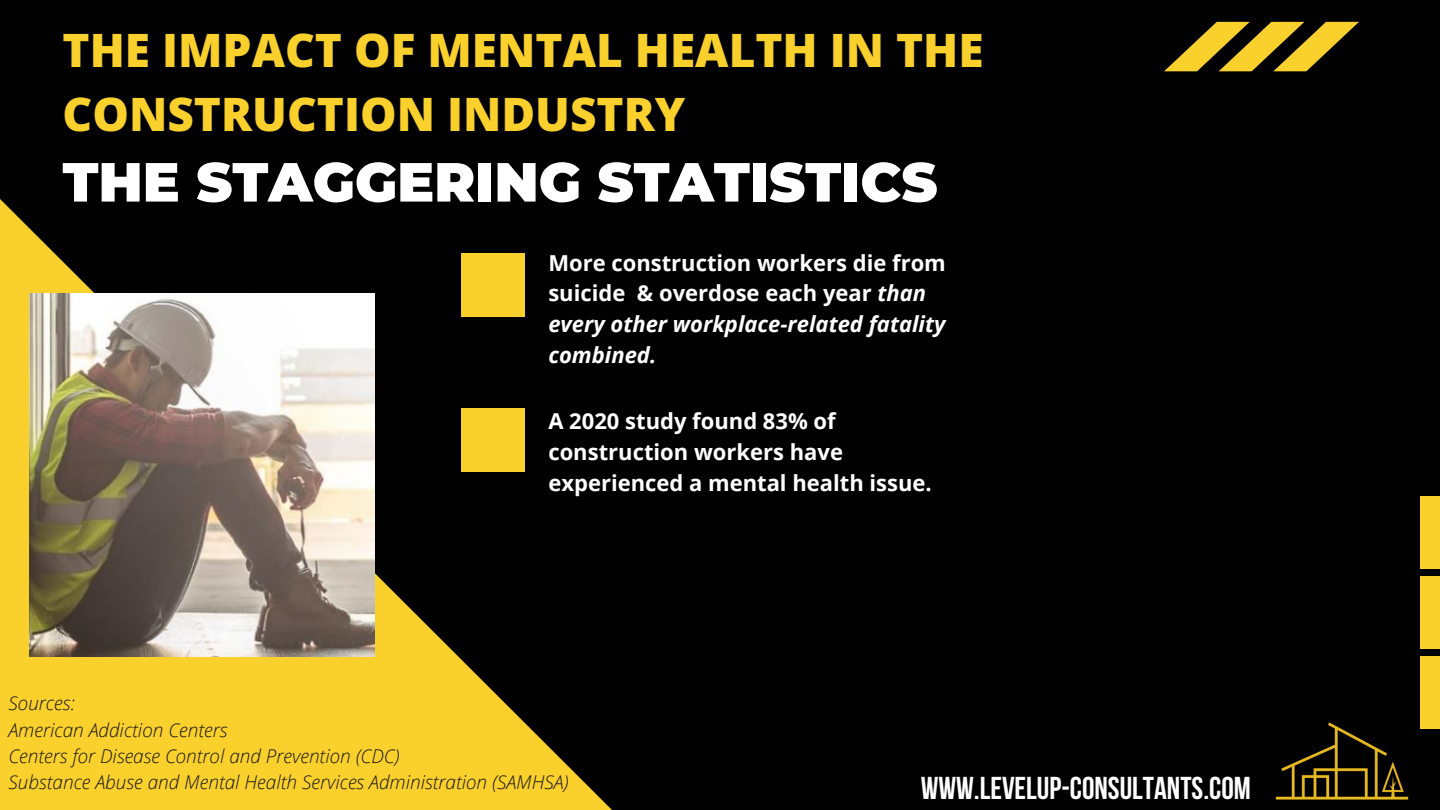
<style>
.page{position:relative;width:1440px;height:810px;background:#010101}
.page>*{position:absolute;margin:0;border:0;box-sizing:border-box;transform-origin:0 0}
.t1{font:900 55px "Montserrat";color:#fff}
.t2{font:800 46px/63.8px "Open Sans";color:#fad02c}
.t3{font:700 31.5px "Bebas Neue";color:#fff}
.t4{font:700 22px/30.8px "Open Sans";color:#fff}
.t5{font:italic 300 19px "Open Sans";color:#191819}
.s1{font-style:italic}
</style>
<div class="page">
<div style="left:1420px;top:657px;width:20px;height:72px;background:#fad02c"></div>
<div style="left:1420px;top:576px;width:20px;height:73px;background:#fad02c"></div>
<div style="left:1420px;top:496px;width:20px;height:72px;background:#fad02c"></div>
<svg style="left:0;top:199px;width:612px;height:611px"></svg>
<svg style="left:1164px;top:22px;width:195px;height:49px"></svg>
<div style="left:461px;top:253px;width:63px;height:63px;background:#fad02c"></div>
<div style="left:461px;top:408px;width:63px;height:63px;background:#fad02c"></div>
<img style="left:29px;top:293px;width:345px;height:363px">
<img style="left:1275px;top:722px;width:134px;height:78px">
<p class="t2" style="left:63px;top:17px;width:923px">THE IMPACT OF MENTAL HEALTH IN THE<br>CONSTRUCTION INDUSTRY</p>
<p class="t1" style="left:63px;top:148px;width:876px">THE STAGGERING STATISTICS</p>
<p class="t4" style="left:548px;top:247px;width:399px">More construction workers die from suicide &amp; overdose each year <span class="s1">than every other workplace-related fatality combined.</span></p>
<p class="t4" style="left:548px;top:405px;width:385px">A 2020 study found 83% of construction workers have experienced a mental health issue.</p>
<p class="t5" style="left:8px;top:690px;width:68px">Sources:</p>
<p class="t5" style="left:8px;top:716px;width:220px">American Addiction Centers</p>
<p class="t5" style="left:8px;top:743px;width:393px">Centers for Disease Control and Prevention (CDC)</p>
<p class="t5" style="left:8px;top:769px;width:562px">Substance Abuse and Mental Health Services Administration (SAMHSA)</p>
<p class="t3" style="left:921px;top:775px;width:332px">WWW.LEVELUP-CONSULTANTS.COM</p>
</div>
